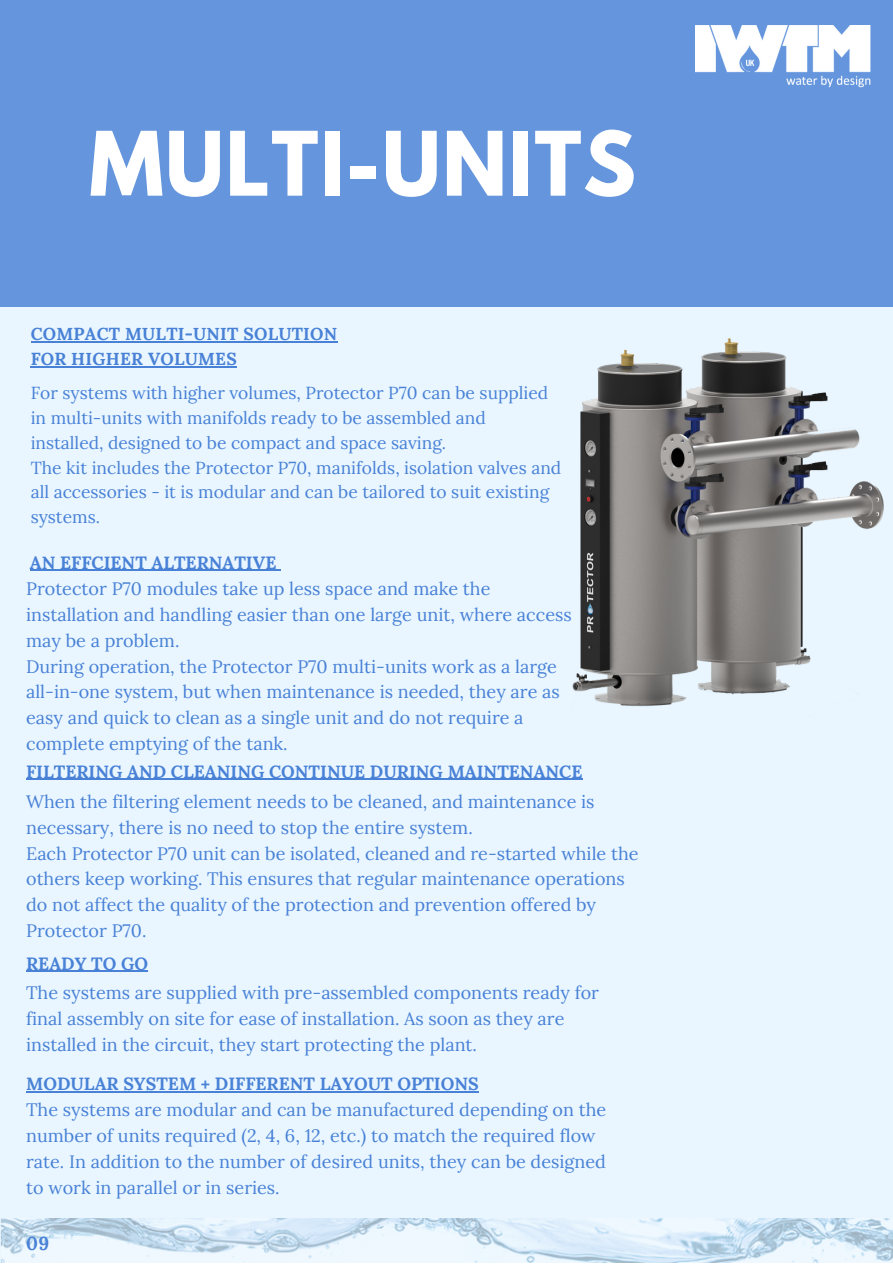
<style>
.page{position:relative;width:893px;height:1264px;background:#fff}
.page>*{position:absolute;margin:0;border:0;box-sizing:border-box;transform-origin:0 0}
.t1{font:700 78.6px "League Spartan";letter-spacing:.02em;color:#fff}
.t2{font:700 18.75px "Lora";color:#4881d6}
.t3{font:18px/25.8px "Lora";color:#4881d6}
.t4{font:700 17.7px "Lora";color:#4881d6}
.t5{font:17.4px/24.8px "Lora";color:#4881d6}
.t6{font:700 17.4px/24.8px "Lora";letter-spacing:.01em;color:#4881d6}
</style>
<div class="page">
<div style="left:0;top:0;width:892px;height:1262px;background:#e9f6ff"></div>
<div style="left:0;top:0;width:892px;height:307px;background:#6596dd"></div>
<img style="left:1px;top:1218px;width:891px;height:44px">
<img style="left:572px;top:338px;width:312px;height:378px">
<hr style="left:31px;top:341px;width:306px;height:1px;background:#4881d6">
<hr style="left:31px;top:366px;width:206px;height:1px;background:#4881d6">
<hr style="left:30px;top:569px;width:246px;height:2px;background:#4881d6">
<hr style="left:26px;top:778px;width:556px;height:1px;background:#4881d6">
<hr style="left:26px;top:970px;width:122px;height:1px;background:#4881d6">
<hr style="left:26px;top:1090px;width:452px;height:2px;background:#4881d6">
<img style="left:695px;top:25px;width:176px;height:63px">
<h1 class="t1" style="left:89px;top:125px;width:548px">MULTI-UNITS</h1>
<p class="t6" style="left:31px;top:321px;width:308px">COMPACT MULTI-UNIT SOLUTION<br>FOR HIGHER VOLUMES</p>
<p class="t5" style="left:31px;top:381px;width:532px">For systems with higher volumes, Protector P70 can be supplied in multi-units with manifolds ready to be assembled and installed, designed to be compact and space saving.<br>The kit includes the Protector P70, manifolds, isolation valves and all accessories - it is modular and can be tailored to suit existing systems.</p>
<p class="t4" style="left:30px;top:550px;width:248px">AN EFFCIENT ALTERNATIVE</p>
<p class="t3" style="left:26px;top:575px;width:547px">Protector P70 modules take up less space and make the installation and handling easier than one large unit, where access may be a problem.<br>During operation, the Protector P70 multi-units work as a large all-in-one system, but when maintenance is needed, they are as easy and quick to clean as a single unit and do not require a complete emptying of the tank.</p>
<p class="t4" style="left:26px;top:759px;width:558px">FILTERING AND CLEANING CONTINUE DURING MAINTENANCE</p>
<p class="t3" style="left:26px;top:788px;width:614px">When the filtering element needs to be cleaned, and maintenance is necessary, there is no need to stop the entire system.<br>Each Protector P70 unit can be isolated, cleaned and re-started while the others keep working. This ensures that regular maintenance operations do not affect the quality of the protection and prevention offered by Protector P70.</p>
<p class="t4" style="left:26px;top:951px;width:123px">READY TO GO</p>
<p class="t3" style="left:26px;top:979px;width:574px">The systems are supplied with pre-assembled components ready for final assembly on site for ease of installation. As soon as they are installed in the circuit, they start protecting the plant.</p>
<p class="t4" style="left:26px;top:1071px;width:454px">MODULAR SYSTEM + DIFFERENT LAYOUT OPTIONS</p>
<p class="t3" style="left:26px;top:1096px;width:581px">The systems are modular and can be manufactured depending on the number of units required (2, 4, 6, 12, etc.) to match the required flow rate. In addition to the number of desired units, they can be designed to work in parallel or in series.</p>
<p class="t2" style="left:26px;top:1231px;width:25px">09</p>
</div>
